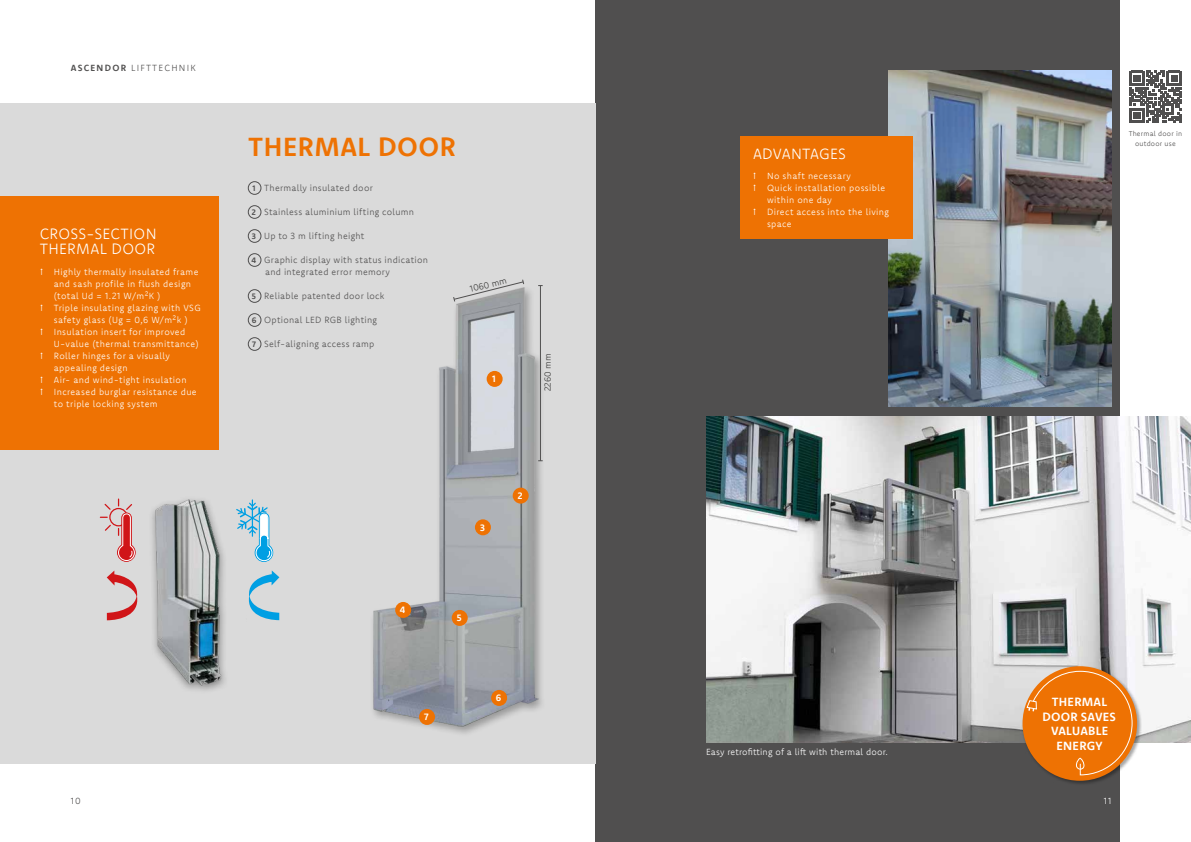
<style>
.page{position:relative;width:1191px;height:842px;background:#fff}
.page>*{position:absolute;margin:0;border:0;box-sizing:border-box;transform-origin:0 0}
.t1{font:700 26.5px "Komet";letter-spacing:.02em;color:#ee7203}
.t2{font:300 15px/15px "Komet";letter-spacing:.02em;color:#fff}
.t3{font:700 12px/14.4px "Komet";letter-spacing:.015em;color:#fff;text-align:center}
.t4{font:700 9.4px "Komet";color:#fff}
.t5{font:300 9px/12px "Komet";letter-spacing:.04em;color:#fff}
.t6{font:300 9px/12px "Komet";letter-spacing:.03em;color:#504f4f}
.t7{font:300 9px "Komet";letter-spacing:.02em;color:#fff}
.t8{font:300 9px "Komet";letter-spacing:.14em;color:#504f4f}
.t9{font:300 9px "Komet";color:#3c3c3b}
.t10{font:300 7px/10px "Komet";letter-spacing:.03em;color:#504f4f;text-align:center}
.s1{font-weight:700}
.s2{font-weight:700;font-size:8px}
</style>
<div class="page">
<div style="left:595px;top:0;width:525px;height:842px;background:#504f4f"></div>
<div style="left:0;top:104px;width:595px;height:660px;background:#dadada"></div>
<img style="left:373px;top:285px;width:170px;height:446px">
<svg style="left:99px;top:498px;width:33px;height:64px"></svg>
<svg style="left:107px;top:571px;width:25px;height:49px"></svg>
<img style="left:132px;top:499px;width:93px;height:191px">
<svg style="left:236px;top:499px;width:38px;height:63px"></svg>
<svg style="left:248px;top:570px;width:31px;height:50px"></svg>
<img style="left:706px;top:417px;width:485px;height:326px">
<img style="left:888px;top:71px;width:223px;height:335px">
<svg style="left:452px;top:279px;width:73px;height:24px"></svg>
<hr style="left:540px;top:286px;width:1px;height:175px;background:#504f4f">
<div style="left:0;top:196px;width:218px;height:254px;background:#ee7203"></div>
<div style="left:1021px;top:665px;width:121px;height:121px;background:#000;opacity:.35"></div>
<svg style="left:1022px;top:666px;width:115px;height:115px"></svg>
<svg style="left:1025px;top:670px;width:108px;height:106px;background:#e57d20"></svg>
<svg style="left:1129px;top:71px;width:52px;height:51px"></svg>
<div style="left:248px;top:181px;width:13px;height:14px;border:1px solid #504f4f;border-radius:50%"></div>
<div style="left:248px;top:205px;width:13px;height:14px;border:1px solid #504f4f;border-radius:50%"></div>
<div style="left:248px;top:229px;width:13px;height:14px;border:1px solid #504f4f;border-radius:50%"></div>
<div style="left:248px;top:253px;width:13px;height:14px;border:1px solid #504f4f;border-radius:50%"></div>
<div style="left:248px;top:289px;width:13px;height:14px;border:1px solid #504f4f;border-radius:50%"></div>
<div style="left:248px;top:313px;width:13px;height:14px;border:1px solid #504f4f;border-radius:50%"></div>
<div style="left:248px;top:337px;width:13px;height:14px;border:1px solid #504f4f;border-radius:50%"></div>
<div style="left:452px;top:610px;width:16px;height:16px;background:#ee7203;border-radius:50%"></div>
<div style="left:491px;top:690px;width:16px;height:16px;background:#ee7203;border-radius:50%"></div>
<div style="left:419px;top:709px;width:16px;height:16px;background:#ee7203;border-radius:50%"></div>
<div style="left:486px;top:371px;width:16px;height:16px;background:#ee7203;border-radius:50%"></div>
<div style="left:475px;top:519px;width:16px;height:16px;background:#ee7203;border-radius:50%"></div>
<div style="left:395px;top:602px;width:16px;height:16px;background:#ee7203;border-radius:50%"></div>
<div style="left:513px;top:488px;width:15px;height:16px;background:#ee7203;border-radius:50%"></div>
<div style="left:740px;top:136px;width:173px;height:102px;background:#ee7203"></div>
<p class="t8" style="left:71px;top:62px;width:126px"><span class="s1">ASCENDOR</span> LIFTTECHNIK</p>
<h2 class="t2" style="left:40px;top:226px;width:118px">CROSS-SECTION<br>THERMAL DOOR</h2>
<p class="t5" style="left:54px;top:265px;width:148px">Highly thermally insulated frame and sash profile in flush design (total Ud = 1.21 W/m²K )<br>Triple insulating glazing with VSG safety glass (Ug = 0,6 W/m²k )<br>Insulation insert for improved<br>U-value (thermal transmittance)<br>Roller hinges for a visually appealing design<br>Air- and wind-tight insulation<br>Increased burglar resistance due to triple locking system</p>
<p class="t6" style="left:71px;top:795px;width:12px">10</p>
<h1 class="t1" style="left:248px;top:129px;width:209px">THERMAL DOOR</h1>
<p class="t6" style="left:252px;top:181px;width:122px"><span class="s2">1</span> Thermally insulated door</p>
<p class="t6" style="left:252px;top:205px;width:164px"><span class="s2">2</span> Stainless aluminium lifting column</p>
<p class="t6" style="left:252px;top:229px;width:114px"><span class="s2">3</span> Up to 3 m lifting height</p>
<p class="t6" style="left:265px;top:253px;width:164px;text-indent:-13px"><span class="s2">4</span> Graphic display with status indication and integrated error memory</p>
<p class="t6" style="left:252px;top:289px;width:134px"><span class="s2">5</span> Reliable patented door lock</p>
<p class="t6" style="left:252px;top:313px;width:127px"><span class="s2">6</span> Optional LED RGB lighting</p>
<p class="t6" style="left:252px;top:337px;width:124px"><span class="s2">7</span> Self-aligning access ramp</p>
<p class="t9" style="left:468px;top:283px;width:39px;rotate:-14deg">1060 mm</p>
<p class="t4" style="left:492px;top:373px;width:5px">1</p>
<p class="t9" style="left:542px;top:391px;width:39px;rotate:-90deg">2260 mm</p>
<p class="t4" style="left:480px;top:521px;width:6px">3</p>
<p class="t4" style="left:518px;top:490px;width:6px">2</p>
<p class="t4" style="left:400px;top:604px;width:7px">4</p>
<p class="t4" style="left:457px;top:612px;width:6px">5</p>
<p class="t4" style="left:424px;top:711px;width:6px">7</p>
<p class="t4" style="left:496px;top:692px;width:7px">6</p>
<h2 class="t2" style="left:753px;top:146px;width:94px">ADVANTAGES</h2>
<p class="t5" style="left:767px;top:169px;width:123px">No shaft necessary<br>Quick installation possible within one day<br>Direct access into the living space</p>
<p class="t10" style="left:1128px;top:128px;width:55px">Thermal door in outdoor use</p>
<p class="t7" style="left:706px;top:746px;width:183px">Easy retrofitting of a lift with thermal door.</p>
<h3 class="t3" style="left:1042px;top:695px;width:75px">THERMAL<br>DOOR SAVES<br>VALUABLE<br>ENERGY</h3>
<p class="t5" style="left:1103px;top:795px;width:9px">11</p>
</div>
